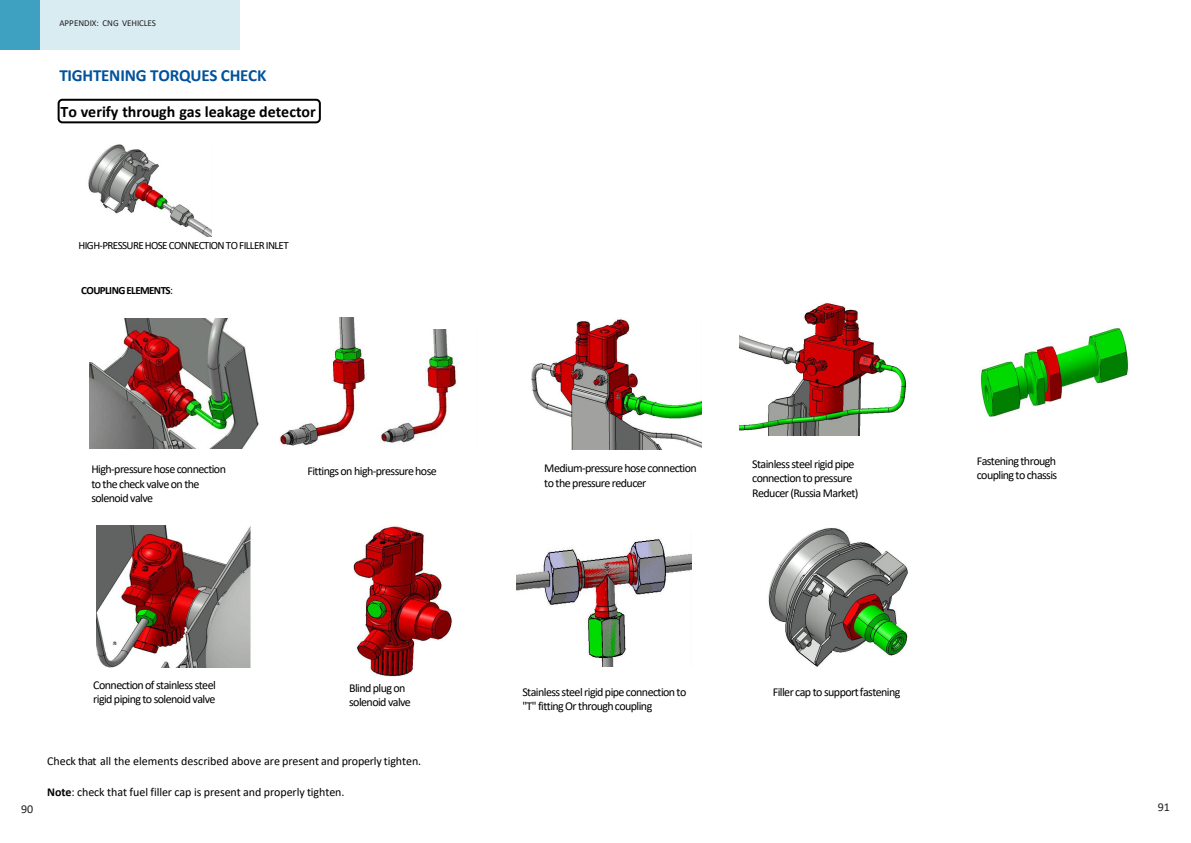
<style>
.page{position:relative;width:1191px;height:843px;background:#fff}
.page>*{position:absolute;margin:0;border:0;box-sizing:border-box;transform-origin:0 0}
.t1{font:700 17px "Calibri";letter-spacing:-.015em;color:#00529c}
.t2{font:700 16px "Calibri";color:#000}
.t3{font:12px/14.4px "Calibri";letter-spacing:-.045em;color:#000}
.t4{font:12px "Calibri";color:#000}
.t5{font:12px "Calibri";letter-spacing:-.01em;color:#000}
.t6{font:12px "Calibri";color:#231f20}
.t7{font:11px "Calibri";letter-spacing:-.055em;color:#000}
.t8{font:700 11px "Calibri";letter-spacing:-.055em;color:#000}
.t9{font:9px "Calibri";letter-spacing:-.005em;color:#231f20}
.s1{font-weight:400}
.s2{font-weight:700}
</style>
<div class="page">
<div style="left:39px;top:0;width:201px;height:49px;background:#d8ecf2"></div>
<div style="left:0;top:0;width:39px;height:49px;background:#3fa1c2"></div>
<img style="left:90px;top:318px;width:169px;height:130px">
<img style="left:279px;top:317px;width:86px;height:129px">
<img style="left:380px;top:329px;width:78px;height:116px">
<img style="left:531px;top:319px;width:170px;height:130px">
<img style="left:739px;top:303px;width:168px;height:132px">
<img style="left:96px;top:525px;width:154px;height:141px">
<img style="left:353px;top:526px;width:99px;height:150px">
<img style="left:516px;top:539px;width:176px;height:127px">
<img style="left:979px;top:326px;width:150px;height:91px">
<img style="left:768px;top:528px;width:140px;height:139px">
<div style="left:58px;top:99px;width:263px;height:24px;border:2px solid #000;border-radius:4px"></div>
<img style="left:88px;top:144px;width:124px;height:93px">
<p class="t9" style="left:59px;top:19px;width:98px">APPENDIX: CNG VEHICLES</p>
<p class="t1" style="left:59px;top:68px;width:208px">TIGHTENING TORQUES CHECK</p>
<p class="t2" style="left:61px;top:105px;width:257px">To verify through gas leakage detector</p>
<p class="t7" style="left:79px;top:241px;width:212px">HIGH-PRESSURE HOSE CONNECTION TO FILLER INLET</p>
<p class="t8" style="left:81px;top:286px;width:93px">COUPLING ELEMENTS<span class="s1">:</span></p>
<p class="t3" style="left:91px;top:463px;width:136px">High-pressure hose connection</p>
<p class="t3" style="left:91px;top:477px;width:110px">to the check valve on the</p>
<p class="t3" style="left:91px;top:492px;width:63px">solenoid valve</p>
<p class="t3" style="left:308px;top:464px;width:131px">Fittings on high-pressure hose</p>
<p class="t3" style="left:544px;top:462px;width:154px">Medium-pressure hose connection</p>
<p class="t3" style="left:544px;top:476px;width:104px">to the pressure reducer</p>
<p class="t3" style="left:752px;top:457px;width:104px">Stainless steel rigid pipe</p>
<p class="t3" style="left:752px;top:471px;width:102px">connection to pressure</p>
<p class="t3" style="left:752px;top:486px;width:108px">Reducer (Russia Market)</p>
<p class="t3" style="left:93px;top:678px;width:124px">Connection of stainless steel</p>
<p class="t3" style="left:93px;top:692px;width:124px">rigid piping to solenoid valve</p>
<p class="t3" style="left:349px;top:681px;width:58px">Blind plug on</p>
<p class="t3" style="left:349px;top:695px;width:63px">solenoid valve</p>
<p class="t3" style="left:522px;top:685px;width:166px">Stainless steel rigid pipe connection to "T" fitting Or through coupling</p>
<p class="t4" style="left:47px;top:755px;width:375px">Check that all the elements described above are present and properly tighten.</p>
<p class="t5" style="left:47px;top:786px;width:299px"><span class="s2">Note</span>: check that fuel filler cap is present and properly tighten.</p>
<p class="t3" style="left:773px;top:685px;width:129px">Filler cap to support fastening</p>
<p class="t3" style="left:977px;top:454px;width:81px">Fastening through</p>
<p class="t3" style="left:977px;top:469px;width:82px">coupling to chassis</p>
<p class="t6" style="left:21px;top:803px;width:13px">90</p>
<p class="t6" style="left:1158px;top:801px;width:13px">91</p>
</div>
